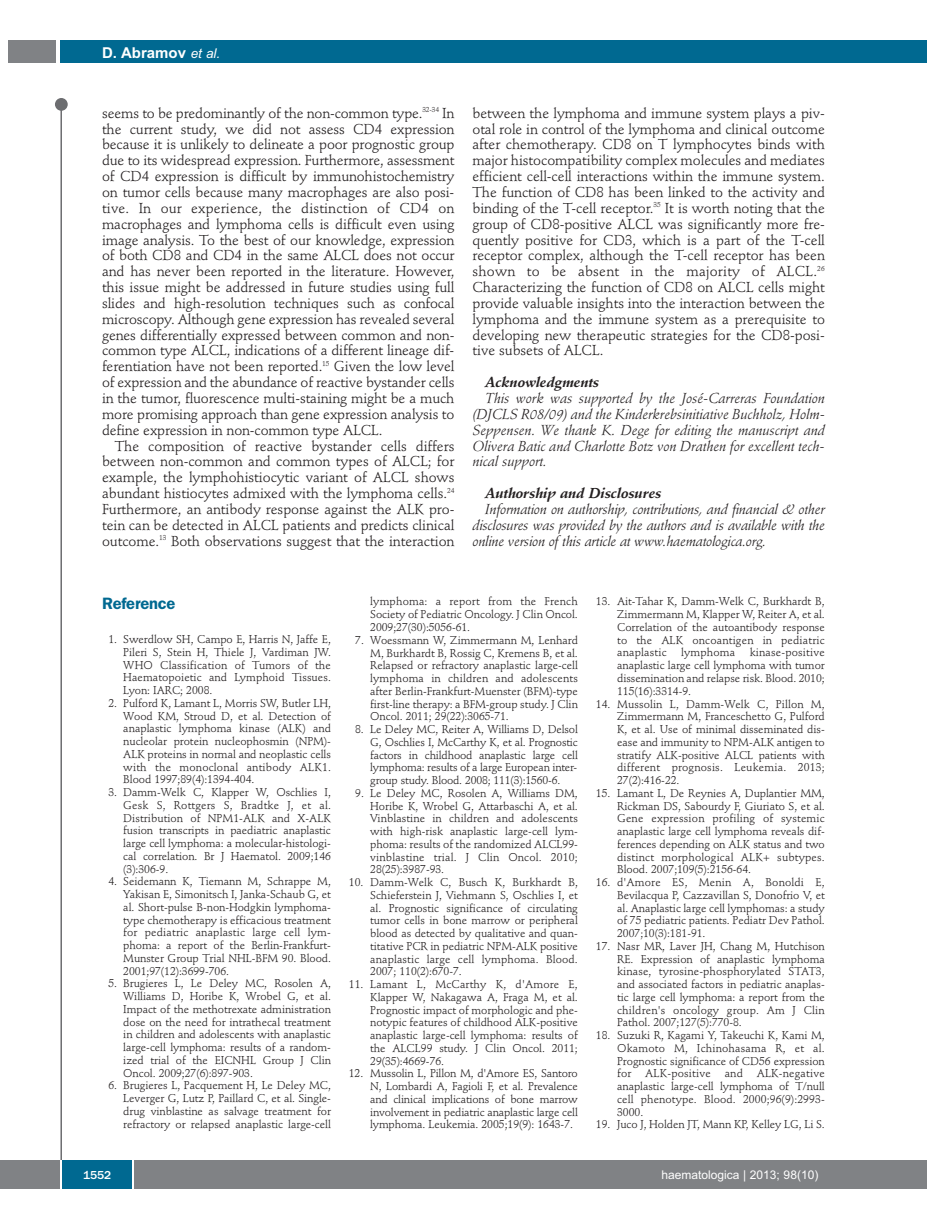
<style>
.page{position:relative;width:927px;height:1225px;background:#fff}
.page>*{position:absolute;margin:0;border:0;box-sizing:border-box;transform-origin:0 0}
.t1{font:600 16.5px "Franklin Gothic";letter-spacing:-.01em;color:#006991}
.t2{font:700 15px "Arial";color:#fff}
.t3{font:14.25px/15.9px "Stempel Schneidler";letter-spacing:-.005em;color:#231f20;text-align:justify}
.t4{font:italic 14.25px/15.9px "Stempel Schneidler";letter-spacing:-.01em;color:#231f20;text-align:justify}
.t5{font:italic 700 14.25px "Stempel Schneidler";letter-spacing:-.005em;color:#231f20}
.t6{font:12px "Arial";color:#fff}
.t7{font:500 12px "Franklin Gothic";color:#fff}
.t8{font:11.25px/12.8px "Stempel Schneidler";letter-spacing:-.005em;color:#231f20;text-align:justify}
.t9{font:11.25px "Stempel Schneidler";letter-spacing:.015em;color:#231f20}
.s1{font-weight:400;font-style:italic;font-size:13.5px}
</style>
<div class="page">
<div style="left:911px;top:40px;width:16px;height:22px;background:#006991"></div>
<div style="left:910px;top:1160px;width:17px;height:28px;background:#808285"></div>
<div style="left:55px;top:98px;width:13px;height:13px;background:#6c6d70;border-radius:50%"></div>
<hr style="left:60px;top:101px;width:2px;height:1061px;background:#6c6d70">
<div style="left:60px;top:40px;width:852px;height:22px;background:#006991"></div>
<div style="left:9px;top:40px;width:47px;height:22px;background:#808285"></div>
<div style="left:0;top:1160px;width:911px;height:28px;background:#808285"></div>
<div style="left:62px;top:1160px;width:71px;height:28px;background:#006991"></div>
<hr style="left:60px;top:1160px;width:2px;height:28px;background:#fff">
<svg style="left:133px;top:1160px;width:1px;height:28px"></svg>
<h2 class="t2" style="left:102px;top:44px;width:120px">D. Abramov <span class="s1">et al.</span></h2>
<p class="t3" style="left:102px;top:106px;width:354px">seems to be predominantly of the non-common type.<sup>32-34</sup> In the current study, we did not assess CD4 expression because it is unlikely to delineate a poor prognostic group due to its widespread expression. Furthermore, assessment of CD4 expression is difficult by immunohistochemistry on tumor cells because many macrophages are also posi&shy;tive. In our experience, the distinction of CD4 on macrophages and lymphoma cells is difficult even using image analysis. To the best of our knowledge, expression of both CD8 and CD4 in the same ALCL does not occur and has never been reported in the literature. However, this issue might be addressed in future studies using full slides and high-resolution techniques such as confocal microscopy. Although gene expression has revealed several genes differentially expressed between common and non&shy;common type ALCL, indications of a different lineage dif&shy;ferentiation have not been reported.<sup>15</sup> Given the low level of expression and the abundance of reactive bystander cells in the tumor, fluorescence multi-staining might be a much more promising approach than gene expression analysis to define expression in non-common type ALCL.</p>
<p class="t3" style="left:102px;top:439px;width:354px;text-indent:13px">The composition of reactive bystander cells differs between non-common and common types of ALCL; for example, the lymphohistiocytic variant of ALCL shows abundant histiocytes admixed with the lymphoma cells.<sup>24<br></sup>Furthermore, an antibody response against the ALK pro&shy;tein can be detected in ALCL patients and predicts clinical outcome.<sup>13</sup> Both observations suggest that the interaction</p>
<p class="t3" style="left:472px;top:106px;width:354px">between the lymphoma and immune system plays a piv&shy;otal role in control of the lymphoma and clinical outcome after chemotherapy. CD8 on T lymphocytes binds with major histocompatibility complex molecules and mediates efficient cell-cell interactions within the immune system.<br>The function of CD8 has been linked to the activity and binding of the T-cell receptor.<sup>35</sup> It is worth noting that the group of CD8-positive ALCL was significantly more fre&shy;quently positive for CD3, which is a part of the T-cell receptor complex, although the T-cell receptor has been shown to be absent in the majority of ALCL.<sup>26<br></sup>Characterizing the function of CD8 on ALCL cells might provide valuable insights into the interaction between the lymphoma and the immune system as a prerequisite to developing new therapeutic strategies for the CD8-posi&shy;tive subsets of ALCL.</p>
<p class="t5" style="left:485px;top:376px;width:115px">Acknowledgments</p>
<p class="t4" style="left:472px;top:391px;width:354px;text-indent:13px">This work was supported by the José-Carreras Foundation (DJCLS R08/09) and the Kinderkrebsinitiative Buchholz, Holm-Seppensen. We thank K. Dege for editing the manuscript and Olivera Batic and Charlotte Botz von Drathen for excellent tech&shy;nical support.</p>
<p class="t5" style="left:485px;top:487px;width:178px">Authorship and Disclosures</p>
<p class="t4" style="left:472px;top:502px;width:354px;text-indent:13px">Information on authorship, contributions, and financial &amp; other disclosures was provided by the authors and is available with the online version of this article at www.haematologica.org.</p>
<h1 class="t1" style="left:102px;top:597px;width:75px">Reference</h1>
<p class="t8" style="left:123px;top:634px;width:209px;text-indent:-15px">1. Swerdlow SH, Campo E, Harris N, Jaffe E, Pileri S, Stein H, Thiele J, Vardiman JW.<br>WHO Classification of Tumors of the Haematopoietic and Lymphoid Tissues.<br>Lyon: IARC; 2008.</p>
<p class="t8" style="left:123px;top:697px;width:209px;text-indent:-15px">2. Pulford K, Lamant L, Morris SW, Butler LH, Wood KM, Stroud D, et al. Detection of anaplastic lymphoma kinase (ALK) and nucleolar protein nucleophosmin (NPM)- ALK proteins in normal and neoplastic cells with the monoclonal antibody ALK1.<br>Blood 1997;89(4):1394-404.</p>
<p class="t8" style="left:123px;top:787px;width:209px;text-indent:-15px">3. Damm-Welk C, Klapper W, Oschlies I, Gesk S, Rottgers S, Bradtke J, et al.<br>Distribution of NPM1-ALK and X-ALK fusion transcripts in paediatric anaplastic large cell lymphoma: a molecular-histologi&shy;cal correlation. Br J Haematol. 2009;146 (3):306-9.</p>
<p class="t8" style="left:123px;top:876px;width:209px;text-indent:-15px">4. Seidemann K, Tiemann M, Schrappe M, Yakisan E, Simonitsch I, Janka-Schaub G, et al. Short-pulse B-non-Hodgkin lymphoma&shy;type chemotherapy is efficacious treatment for pediatric anaplastic large cell lym&shy;phoma: a report of the Berlin-Frankfurt-Munster Group Trial NHL-BFM 90. Blood.<br>2001;97(12):3699-706.</p>
<p class="t8" style="left:123px;top:978px;width:209px;text-indent:-15px">5. Brugieres L, Le Deley MC, Rosolen A, Williams D, Horibe K, Wrobel G, et al.<br>Impact of the methotrexate administration dose on the need for intrathecal treatment in children and adolescents with anaplastic large-cell lymphoma: results of a random&shy;ized trial of the EICNHL Group J Clin Oncol. 2009;27(6):897-903.</p>
<p class="t8" style="left:123px;top:1080px;width:209px;text-indent:-15px">6. Brugieres L, Pacquement H, Le Deley MC, Leverger G, Lutz P, Paillard C, et al. Single&shy;drug vinblastine as salvage treatment for refractory or relapsed anaplastic large-cell</p>
<p class="t8" style="left:370px;top:596px;width:209px">lymphoma: a report from the French Society of Pediatric Oncology. J Clin Oncol.<br>2009;27(30):5056-61.</p>
<p class="t8" style="left:370px;top:634px;width:209px;text-indent:-15px">7. Woessmann W, Zimmermann M, Lenhard M, Burkhardt B, Rossig C, Kremens B, et al.<br>Relapsed or refractory anaplastic large-cell lymphoma in children and adolescents after Berlin-Frankfurt-Muenster (BFM)-type first-line therapy: a BFM-group study. J Clin Oncol. 2011; 29(22):3065-71.</p>
<p class="t8" style="left:370px;top:724px;width:209px;text-indent:-15px">8. Le Deley MC, Reiter A, Williams D, Delsol G, Oschlies I, McCarthy K, et al. Prognostic factors in childhood anaplastic large cell lymphoma: results of a large European inter&shy;group study. Blood. 2008; 111(3):1560-6.</p>
<p class="t8" style="left:370px;top:787px;width:209px;text-indent:-15px">9. Le Deley MC, Rosolen A, Williams DM, Horibe K, Wrobel G, Attarbaschi A, et al.<br>Vinblastine in children and adolescents with high-risk anaplastic large-cell lym&shy;phoma: results of the randomized ALCL99- vinblastine trial. J Clin Oncol. 2010; 28(25):3987-93.</p>
<p class="t8" style="left:370px;top:877px;width:209px;text-indent:-21px">10. Damm-Welk C, Busch K, Burkhardt B, Schieferstein J, Viehmann S, Oschlies I, et al. Prognostic significance of circulating tumor cells in bone marrow or peripheral blood as detected by qualitative and quan&shy;titative PCR in pediatric NPM-ALK positive anaplastic large cell lymphoma. Blood.<br>2007; 110(2):670-7.</p>
<p class="t8" style="left:370px;top:979px;width:209px;text-indent:-21px">11. Lamant L, McCarthy K, d'Amore E, Klapper W, Nakagawa A, Fraga M, et al.<br>Prognostic impact of morphologic and phe&shy;notypic features of childhood ALK-positive anaplastic large-cell lymphoma: results of the ALCL99 study. J Clin Oncol. 2011; 29(35):4669-76.</p>
<p class="t8" style="left:370px;top:1068px;width:209px;text-indent:-21px">12. Mussolin L, Pillon M, d'Amore ES, Santoro N, Lombardi A, Fagioli F, et al. Prevalence and clinical implications of bone marrow involvement in pediatric anaplastic large cell lymphoma. Leukemia. 2005;19(9): 1643-7.</p>
<p class="t8" style="left:617px;top:596px;width:209px;text-indent:-21px">13. Ait-Tahar K, Damm-Welk C, Burkhardt B, Zimmermann M, Klapper W, Reiter A, et al.<br>Correlation of the autoantibody response to the ALK oncoantigen in pediatric anaplastic</p>
<p class="t8" style="left:617px;top:647px;width:209px;text-indent:133px">kinase-positive anaplastic large cell lymphoma with tumor dissemination and relapse risk. Blood. 2010; 115(16):3314-9.</p>
<p class="t8" style="left:617px;top:698px;width:209px;text-indent:-21px">14. Mussolin L, Damm-Welk C, Pillon M, Zimmermann M, Franceschetto G, Pulford K, et al. Use of minimal disseminated dis&shy;ease and immunity to NPM-ALK antigen to stratify ALK-positive ALCL patients with different prognosis. Leukemia. 2013; 27(2):416-22.</p>
<p class="t8" style="left:617px;top:787px;width:209px;text-indent:-21px">15. Lamant L, De Reynies A, Duplantier MM, Rickman DS, Sabourdy F, Giuriato S, et al.<br>Gene expression profiling of systemic anaplastic large cell lymphoma reveals dif&shy;ferences depending on ALK status and two distinct morphological ALK+ subtypes.<br>Blood. 2007;109(5):2156-64.</p>
<p class="t8" style="left:617px;top:877px;width:209px;text-indent:-21px">16. d'Amore ES, Menin A, Bonoldi E, Bevilacqua P, Cazzavillan S, Donofrio V, et al. Anaplastic large cell lymphomas: a study of 75 pediatric patients. Pediatr Dev Pathol.<br>2007;10(3):181-91.</p>
<p class="t8" style="left:617px;top:940px;width:209px;text-indent:-21px">17. Nasr MR, Laver JH, Chang M, Hutchison RE. Expression of anaplastic lymphoma kinase, tyrosine-phosphorylated STAT3, and associated factors in pediatric anaplas&shy;tic large cell lymphoma: a report from the children's oncology group. Am J Clin Pathol. 2007;127(5):770-8.</p>
<p class="t8" style="left:617px;top:1030px;width:209px;text-indent:-21px">18. Suzuki R, Kagami Y, Takeuchi K, Kami M, Okamoto M, Ichinohasama R, et al.<br>Prognostic significance of CD56 expression for ALK-positive and ALK-negative anaplastic large-cell lymphoma of T/null cell phenotype. Blood. 2000;96(9):2993- 3000.</p>
<p class="t8" style="left:596px;top:1119px;width:230px">19. Juco J, Holden JT, Mann KP, Kelley LG, Li S.</p>
<p class="t9" style="left:681px;top:648px;width:56px">lymphoma</p>
<p class="t7" style="left:83px;top:1167px;width:30px">1552</p>
<p class="t6" style="left:661px;top:1167px;width:158px">haematologica | 2013; 98(10)</p>
</div>
